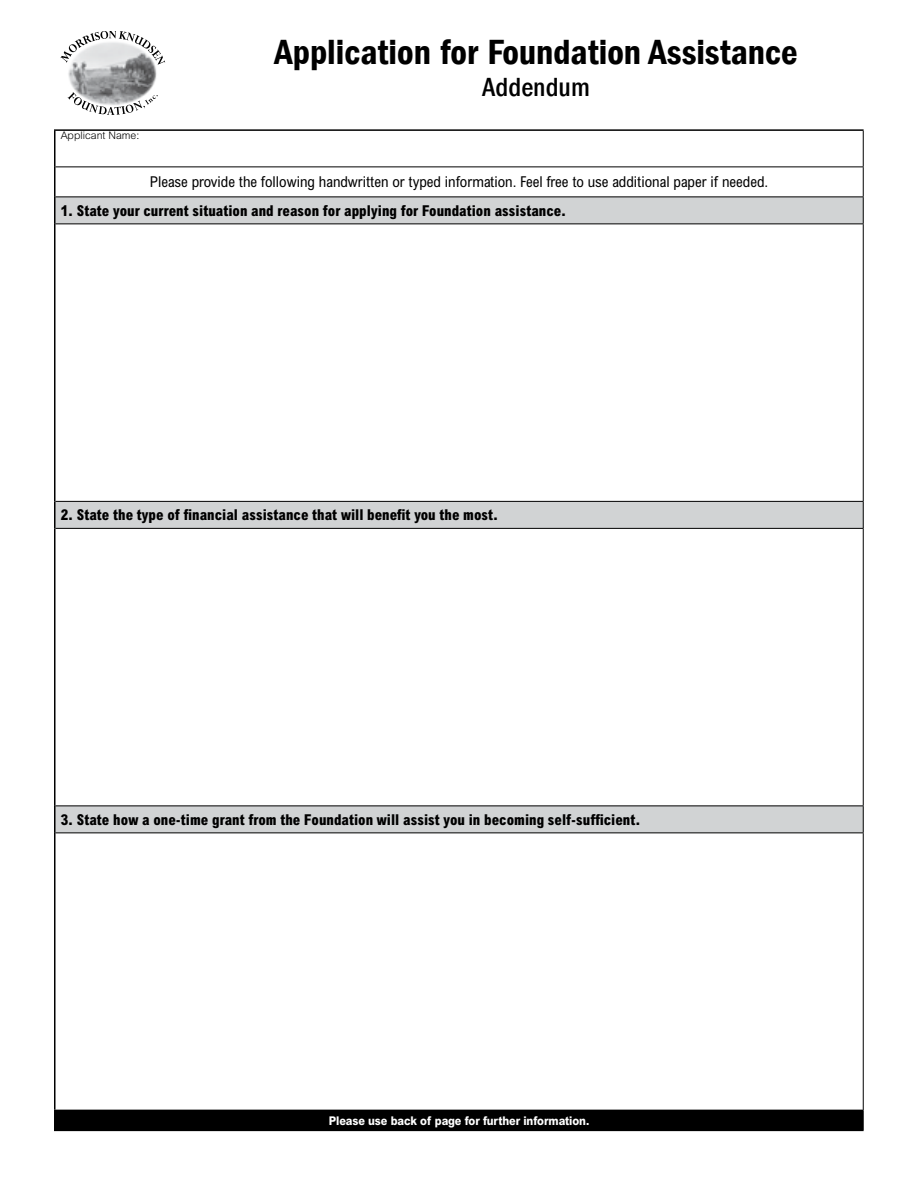
<style>
.page{position:relative;width:918px;height:1188px;background:#fff}
.page>*{position:absolute;margin:0;border:0;box-sizing:border-box;transform-origin:0 0}
.t1{font:36px "Franklin Gothic LT Com Dm Cn";color:#000}
.t2{font:500 condensed 27px "Franklin Gothic LT Com";color:#000}
.t3{font:800 condensed 15px "Arial MT Std";color:#000}
.t4{font:condensed 15px "Arial MT Std";color:#000}
.t5{font:800 12px "Arial MT Std";letter-spacing:-.01em;color:#fff;scale:.9 1}
.t6{font:300 10.5px "Arial MT Std";color:#000}
</style>
<div class="page">
<img style="left:67px;top:65px;width:90px;height:33px">
<svg style="left:60px;top:31px;width:105px;height:34px"></svg>
<svg style="left:68px;top:92px;width:90px;height:22px"></svg>
<svg style="left:56px;top:197px;width:807px;height:635px"></svg>
<div style="left:55px;top:1110px;width:808px;height:21px;background:#000"></div>
<hr style="left:863px;top:131px;width:1px;height:35px;background:#000">
<hr style="left:56px;top:166px;width:808px;height:1px;background:#000">
<hr style="left:56px;top:196px;width:808px;height:1px;background:#000">
<svg style="left:863px;top:167px;width:1px;height:57px"></svg>
<hr style="left:56px;top:224px;width:808px;height:1px;background:#000">
<hr style="left:863px;top:224px;width:1px;height:277px;background:#000">
<hr style="left:56px;top:501px;width:808px;height:1px;background:#000">
<svg style="left:863px;top:502px;width:1px;height:26px"></svg>
<hr style="left:56px;top:528px;width:808px;height:1px;background:#000">
<hr style="left:863px;top:529px;width:1px;height:277px;background:#000">
<hr style="left:56px;top:806px;width:808px;height:1px;background:#000">
<svg style="left:863px;top:806px;width:1px;height:26px"></svg>
<hr style="left:56px;top:832px;width:808px;height:1px;background:#000">
<hr style="left:863px;top:833px;width:1px;height:277px;background:#000">
<svg style="left:863px;top:1110px;width:1px;height:20px"></svg>
<hr style="left:54px;top:1130px;width:810px;height:1px;background:#000">
<hr style="left:54px;top:129px;width:810px;height:2px;background:#000">
<hr style="left:54px;top:131px;width:2px;height:36px;background:#000">
<hr style="left:54px;top:167px;width:2px;height:30px;background:#000">
<hr style="left:54px;top:197px;width:2px;height:27px;background:#000">
<hr style="left:54px;top:224px;width:2px;height:277px;background:#000">
<hr style="left:54px;top:501px;width:2px;height:27px;background:#000">
<hr style="left:54px;top:528px;width:2px;height:278px;background:#000">
<hr style="left:54px;top:806px;width:2px;height:27px;background:#000">
<hr style="left:54px;top:833px;width:2px;height:277px;background:#000">
<svg style="left:54px;top:1111px;width:1px;height:19px"></svg>
<hr style="left:54px;top:1110px;width:809px;height:1px;background:#000">
<p class="t6" style="left:61px;top:130px;width:80px">Applicant Name:</p>
<h1 class="t1" style="left:275px;top:32px;width:525px">Application for Foundation Assistance</h1>
<h2 class="t2" style="left:482px;top:72px;width:109px">Addendum</h2>
<p class="t4" style="left:150px;top:173px;width:620px">Please provide the following handwritten or typed information. Feel free to use additional paper if needed.</p>
<p class="t3" style="left:61px;top:201px;width:507px">1. State your current situation and reason for applying for Foundation assistance.</p>
<p class="t3" style="left:61px;top:506px;width:439px">2. State the type of financial assistance that will benefit you the most.</p>
<p class="t3" style="left:61px;top:810px;width:581px">3. State how a one-time grant from the Foundation will assist you in becoming self-sufficient.</p>
<p class="t5" style="left:329px;top:1113px;width:291px">Please use back of page for further information.</p>
</div>
